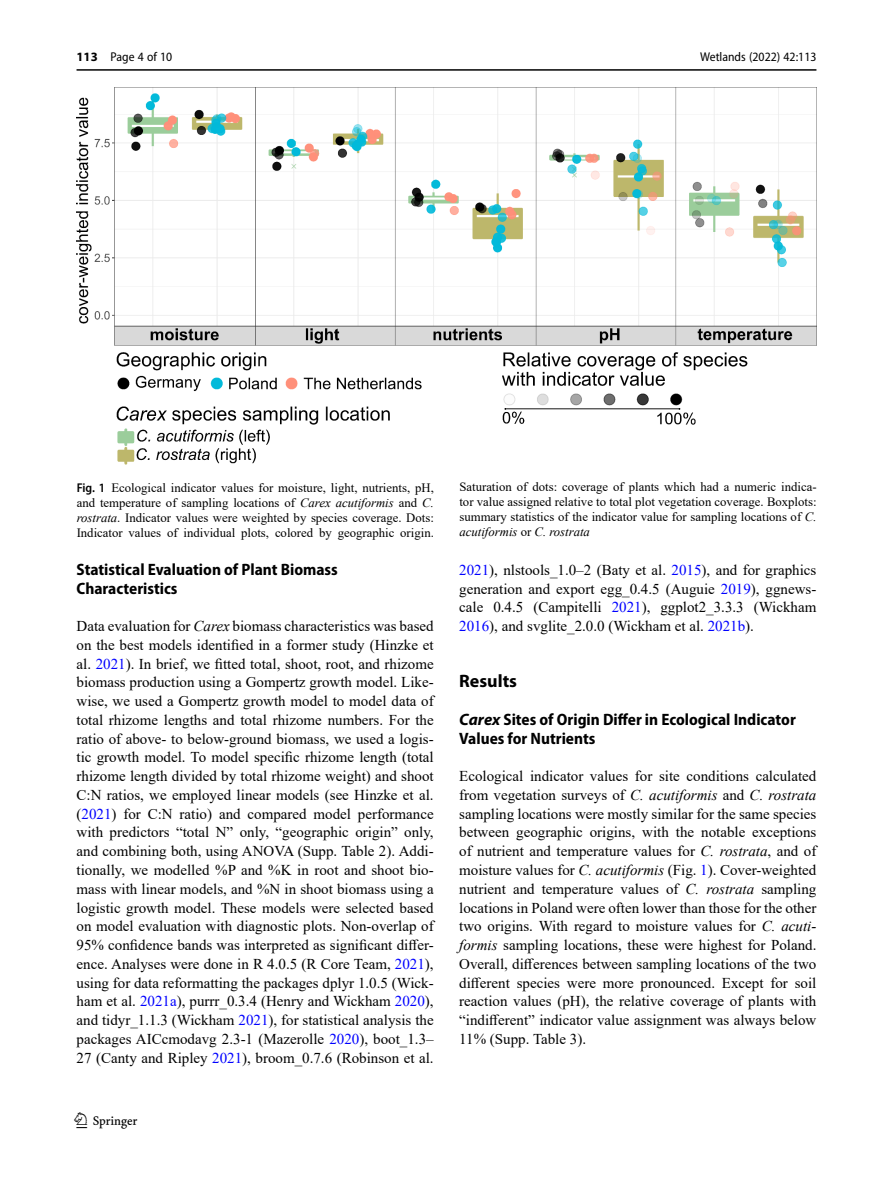
<style>
.page{position:relative;width:893px;height:1187px;background:#fff}
.page>*{position:absolute;margin:0;border:0;box-sizing:border-box;transform-origin:0 0}
.t1{font:22.5px "Springnew";color:#000}
.Head_1{font:700 18px "Myriad Pro";color:#000}
.Head_2_After_1{font:700 semi-condensed 16.5px/18.8px "Myriad Pro";color:#000}
.Head_2{font:700 semi-condensed 16.5px/18.8px "Myriad Pro";color:#000}
.Body_Text{font:15px/18.8px "Times New Roman";color:#000;text-align:justify}
.Figure_Caption{font:12.75px/15px "Times New Roman";color:#000;text-align:justify}
.t2{font:semi-condensed 12.75px "Myriad Pro";color:#000}
.s1{font-weight:700;font-stretch:normal}
.s2{font-family:"Myriad Pro";font-weight:600;font-stretch:semi-condensed}
.s3{font-style:italic}
.s4{color:#00f}
.s5{font-style:italic;font-stretch:normal}
</style>
<div class="page">
<hr style="left:77px;top:69px;width:739px;height:2px;background:#000">
<img style="left:77px;top:87px;width:740px;height:377px">
<p class="t2" style="left:77px;top:49px;width:97px"><span class="s1">113</span> Page 4 of 10</p>
<p class="t2" style="left:700px;top:49px;width:118px">Wetlands (2022) 42:113</p>
<p class="Figure_Caption" style="left:77px;top:480px;width:359px"><span class="s2">Fig. 1</span> Ecological indicator values for moisture, light, nutrients, pH, and temperature of sampling locations of <span class="s3">Carex acutiformis</span> and <span class="s3">C. rostrata</span>. Indicator values were weighted by species coverage. Dots:<br>Indicator values of individual plots, colored by geographic origin.</p>
<p class="Figure_Caption" style="left:459px;top:479px;width:359px">Saturation of dots: coverage of plants which had a numeric indica&shy;tor value assigned relative to total plot vegetation coverage. Boxplots: summary statistics of the indicator value for sampling locations of <span class="s3">C. acutiformis</span> or <span class="s3">C. rostrata</span></p>
<p class="Head_2" style="left:77px;top:560px;width:263px">Statistical Evaluation of Plant Biomass<br>Characteristics</p>
<p class="Body_Text" style="left:77px;top:616px;width:359px">Data evaluation for <span class="s3">Carex</span> biomass characteristics was based on the best models identified in a former study (Hinzke et al. <span class="s4">2021</span>). In brief, we fitted total, shoot, root, and rhizome biomass production using a Gompertz growth model. Like&shy;wise, we used a Gompertz growth model to model data of total rhizome lengths and total rhizome numbers. For the ratio of above- to below-ground biomass, we used a logis&shy;tic growth model. To model specific rhizome length (total rhizome length divided by total rhizome weight) and shoot C:N ratios, we employed linear models (see Hinzke et al. (<span class="s4">2021</span>) for C:N ratio) and compared model performance with predictors “total N” only, “geographic origin” only, and combining both, using ANOVA (Supp. Table 2). Addi&shy;tionally, we modelled %P and %K in root and shoot bio&shy;mass with linear models, and %N in shoot biomass using a logistic growth model. These models were selected based on model evaluation with diagnostic plots. Non-overlap of 95% confidence bands was interpreted as significant differ&shy;ence. Analyses were done in R 4.0.5 (R Core Team, <span class="s4">2021</span>), using for data reformatting the packages dplyr 1.0.5 (Wick&shy;ham et al. <span class="s4">2021a</span>), purrr_0.3.4 (Henry and Wickham <span class="s4">2020</span>), and tidyr_1.1.3 (Wickham <span class="s4">2021</span>), for statistical analysis the packages AICcmodavg 2.3-1 (Mazerolle <span class="s4">2020</span>), boot_1.3– 27 (Canty and Ripley <span class="s4">2021</span>), broom_0.7.6 (Robinson et al.</p>
<h1 class="t1" style="left:77px;top:1107px;width:63px">1 3</h1>
<p class="Body_Text" style="left:459px;top:560px;width:359px"><span class="s4">2021</span>), nlstools_1.0–2 (Baty et al. <span class="s4">2015</span>), and for graphics generation and export egg_0.4.5 (Auguie <span class="s4">2019</span>), ggnews&shy;cale 0.4.5 (Campitelli <span class="s4">2021</span>), ggplot2_3.3.3 (Wickham <span class="s4">2016</span>), and svglite_2.0.0 (Wickham et al. <span class="s4">2021b</span>).</p>
<p class="Head_1" style="left:459px;top:669px;width:59px">Results</p>
<p class="Head_2_After_1" style="left:459px;top:710px;width:338px"><span class="s5">Carex</span> Sites of Origin Differ in Ecological Indicator<br>Values for Nutrients</p>
<p class="Body_Text" style="left:459px;top:766px;width:359px">Ecological indicator values for site conditions calculated from vegetation surveys of <span class="s3">C. acutiformis</span> and <span class="s3">C. rostrata </span>sampling locations were mostly similar for the same species between geographic origins, with the notable exceptions of nutrient and temperature values for <span class="s3">C. rostrata</span>, and of moisture values for <span class="s3">C. acutiformis</span> (Fig. <span class="s4">1</span>). Cover-weighted nutrient and temperature values of <span class="s3">C. rostrata</span> sampling locations in Poland were often lower than those for the other two origins. With regard to moisture values for <span class="s3">C. acuti&shy;formis</span> sampling locations, these were highest for Poland.<br>Overall, differences between sampling locations of the two different species were more pronounced. Except for soil reaction values (pH), the relative coverage of plants with “indifferent” indicator value assignment was always below 11% (Supp. Table 3).</p>
</div>
